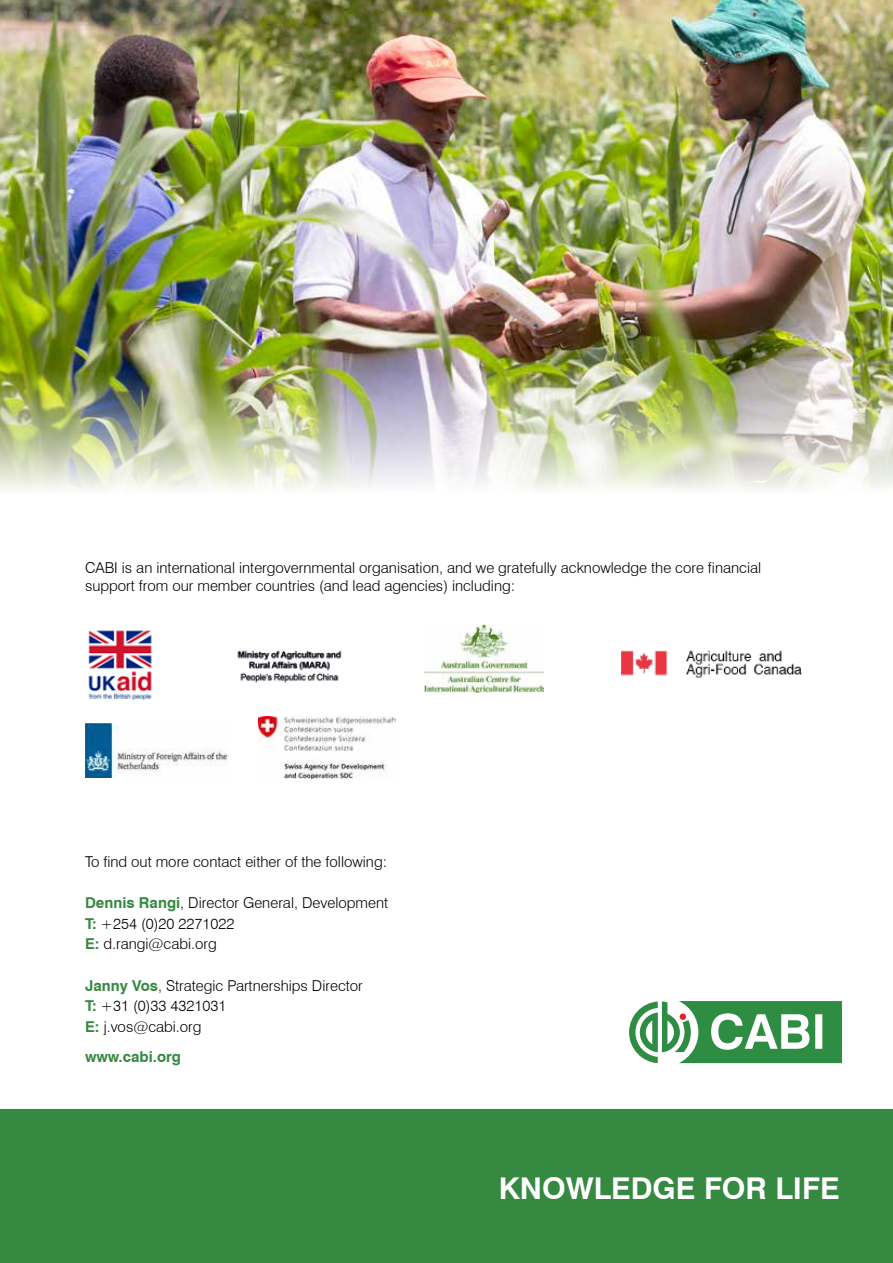
<style>
.page{position:relative;width:893px;height:1263px;background:#fff}
.page>*{position:absolute;margin:0;border:0;box-sizing:border-box;transform-origin:0 0}
.t1{font:700 30px "Swiss 721 BT";color:#fff}
.t2{font:300 15px/20.5px "Swiss 721 BT";color:#000}
.t3{font:700 15px "Swiss 721 BT";color:#368941}
.s1{font-weight:700;color:#368941}
</style>
<div class="page">
<img style="left:85px;top:724px;width:144px;height:53px">
<div style="left:0;top:1110px;width:893px;height:153px;background:#368941"></div>
<img style="left:0;top:0;width:893px;height:489px">
<img style="left:88px;top:630px;width:64px;height:70px">
<img style="left:237px;top:650px;width:105px;height:33px">
<img style="left:425px;top:624px;width:119px;height:68px">
<img style="left:622px;top:650px;width:180px;height:28px">
<img style="left:259px;top:717px;width:137px;height:61px">
<svg style="left:629px;top:1001px;width:213px;height:62px"></svg>
<p class="t2" style="left:85px;top:559px;width:678px;line-height:18px">CABI is an international intergovernmental organisation, and we gratefully acknowledge the core financial support from our member countries (and lead agencies) including:</p>
<p class="t2" style="left:85px;top:851px;width:304px">To find out more contact either of the following:</p>
<p class="t2" style="left:85px;top:892px;width:305px"><span class="s1">Dennis Rangi</span>, Director General, Development<br><span class="s1">T:</span> +254 (0)20 2271022<br><span class="s1">E:</span> d.rangi@cabi.org</p>
<p class="t2" style="left:85px;top:975px;width:279px"><span class="s1">Janny Vos</span>, Strategic Partnerships Director<br><span class="s1">T:</span> +31 (0)33 4321031<br><span class="s1">E:</span> j.vos@cabi.org</p>
<p class="t3" style="left:85px;top:1048px;width:97px">www.cabi.org</p>
<h1 class="t1" style="left:499px;top:1170px;width:342px">KNOWLEDGE FOR LIFE</h1>
</div>
